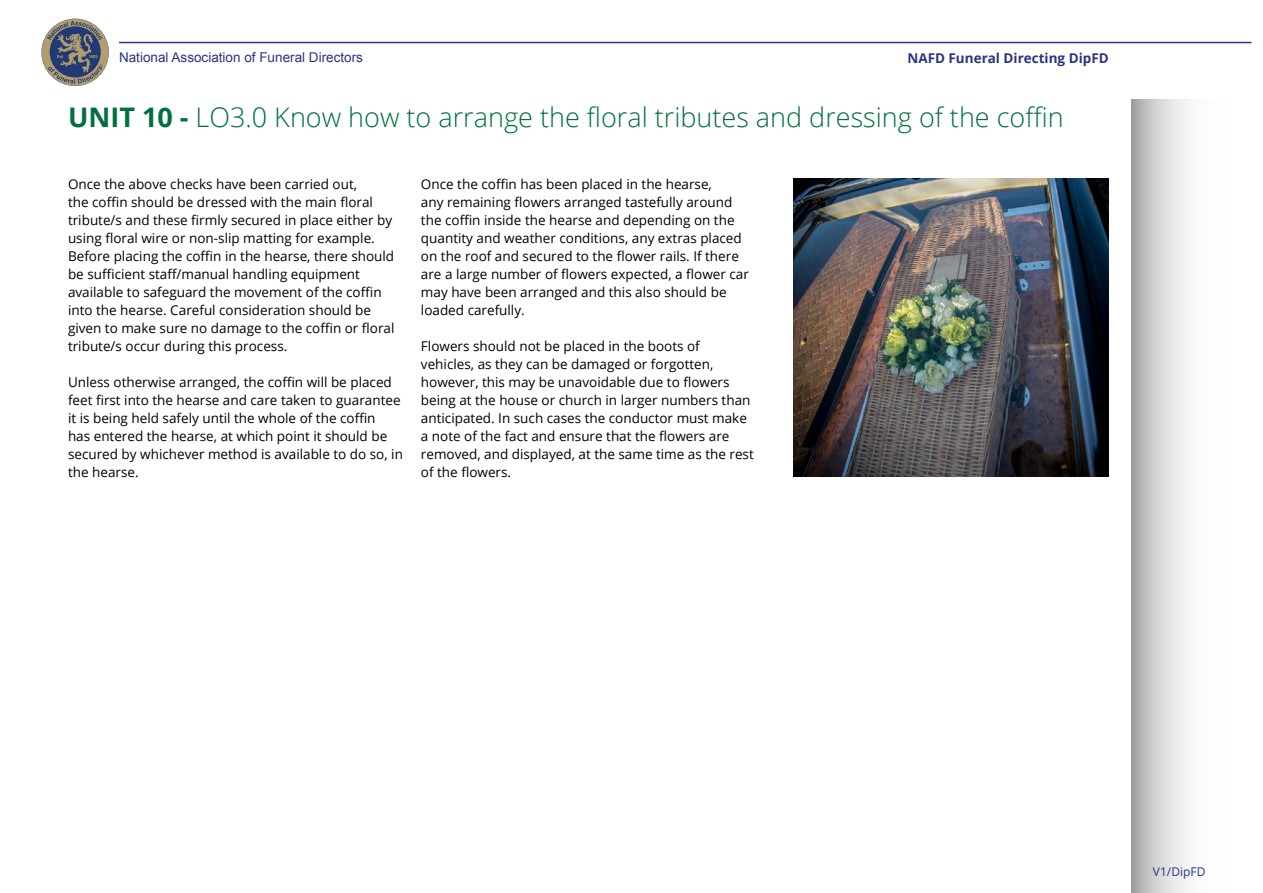
<style>
.page{position:relative;width:1263px;height:893px;background:#fff}
.page>*{position:absolute;margin:0;border:0;box-sizing:border-box;transform-origin:0 0}
.t1{font:300 27px "Open Sans";color:#00713c}
.t2{font:13.5px/18px "Open Sans";color:#000}
.t3{font:13.5px "Arial";color:#283583}
.t4{font:700 13.5px "Open Sans";color:#283583}
.t5{font:12px "Open Sans";color:#283583}
.s1{font-weight:700}
</style>
<div class="page">
<svg style="left:1131px;top:99px;width:57px;height:794px;background:#d2d2d2"></svg>
<svg style="left:41px;top:19px;width:68px;height:67px"></svg>
<hr style="left:119px;top:42px;width:1132px;height:1px;background:#283583">
<img style="left:793px;top:179px;width:316px;height:297px">
<p class="t3" style="left:119px;top:49px;width:245px">National Association of Funeral Directors</p>
<p class="t4" style="left:907px;top:48px;width:203px">NAFD Funeral Directing DipFD</p>
<h1 class="t1" style="left:68px;top:99px;width:997px"><span class="s1">UNIT 10 -</span> LO3.0 Know how to arrange the floral tributes and dressing of the coffin</h1>
<p class="t2" style="left:68px;top:175px;width:328px">Once the above checks have been carried out,<br>the coffin should be dressed with the main floral tribute/s and these firmly secured in place either by using floral wire or non-slip matting for example.<br>Before placing the coffin in the hearse, there should be sufficient staff/manual handling equipment available to safeguard the movement of the coffin into the hearse. Careful consideration should be given to make sure no damage to the coffin or floral tribute/s occur during this process.</p>
<p class="t2" style="left:68px;top:373px;width:336px">Unless otherwise arranged, the coffin will be placed feet first into the hearse and care taken to guarantee it is being held safely until the whole of the coffin<br>has entered the hearse, at which point it should be secured by whichever method is available to do so, in the hearse.</p>
<p class="t2" style="left:421px;top:175px;width:329px">Once the coffin has been placed in the hearse,<br>any remaining flowers arranged tastefully around the coffin inside the hearse and depending on the quantity and weather conditions, any extras placed on the roof and secured to the flower rails. If there are a large number of flowers expected, a flower car may have been arranged and this also should be loaded carefully.</p>
<p class="t2" style="left:421px;top:337px;width:334px">Flowers should not be placed in the boots of vehicles, as they can be damaged or forgotten, however, this may be unavoidable due to flowers being at the house or church in larger numbers than anticipated. In such cases the conductor must make a note of the fact and ensure that the flowers are removed, and displayed, at the same time as the rest of the flowers.</p>
<p class="t5" style="left:1153px;top:863px;width:54px">V1/DipFD</p>
</div>
